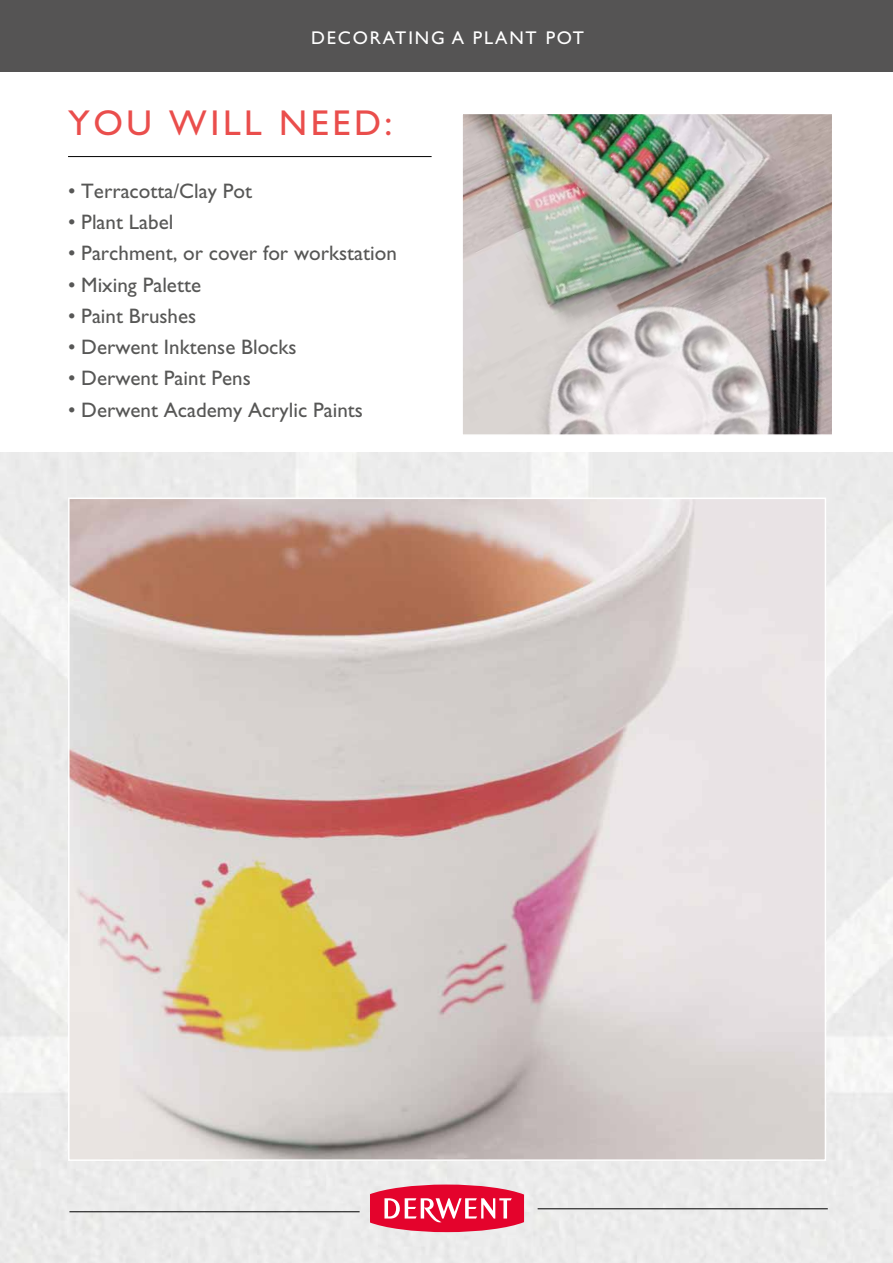
<style>
.page{position:relative;width:893px;height:1263px;background:#fff}
.page>*{position:absolute;margin:0;border:0;box-sizing:border-box;transform-origin:0 0}
.t1{font:36px "Gill Sans Std";letter-spacing:.1em;color:#ea4e4c}
.t2{font:21px "Gill Sans Std";color:#575756}
.t3{font:18.45px "Gill Sans Std";letter-spacing:.1em;color:#fff}
</style>
<div class="page">
<svg style="left:370px;top:1184px;width:154px;height:48px;background:#e84361"></svg>
<hr style="left:69px;top:1211px;width:291px;height:1px;background:#000">
<hr style="left:538px;top:1208px;width:290px;height:1px;background:#000">
<hr style="left:68px;top:156px;width:364px;height:1px;background:#000">
<div style="left:0;top:0;width:893px;height:72px;background:#555454"></div>
<img style="left:71px;top:500px;width:752px;height:658px">
<img style="left:464px;top:116px;width:366px;height:317px">
<div style="left:461px;top:113px;width:372px;height:323px;border:2px solid #fff"></div>
<p class="t3" style="left:311px;top:27px;width:274px">DECORATING A PLANT POT</p>
<h1 class="t1" style="left:68px;top:102px;width:326px">YOU WILL NEED:</h1>
<p class="t2" style="left:68px;top:179px;width:186px">• Terracotta/Clay Pot</p>
<p class="t2" style="left:68px;top:210px;width:107px">• Plant Label</p>
<p class="t2" style="left:68px;top:241px;width:330px">• Parchment, or cover for workstation</p>
<p class="t2" style="left:68px;top:272px;width:135px">• Mixing Palette</p>
<p class="t2" style="left:68px;top:304px;width:130px">• Paint Brushes</p>
<p class="t2" style="left:68px;top:335px;width:230px">• Derwent Inktense Blocks</p>
<p class="t2" style="left:68px;top:366px;width:184px">• Derwent Paint Pens</p>
<p class="t2" style="left:68px;top:397px;width:296px">• Derwent Academy Acrylic Paints</p>
</div>
